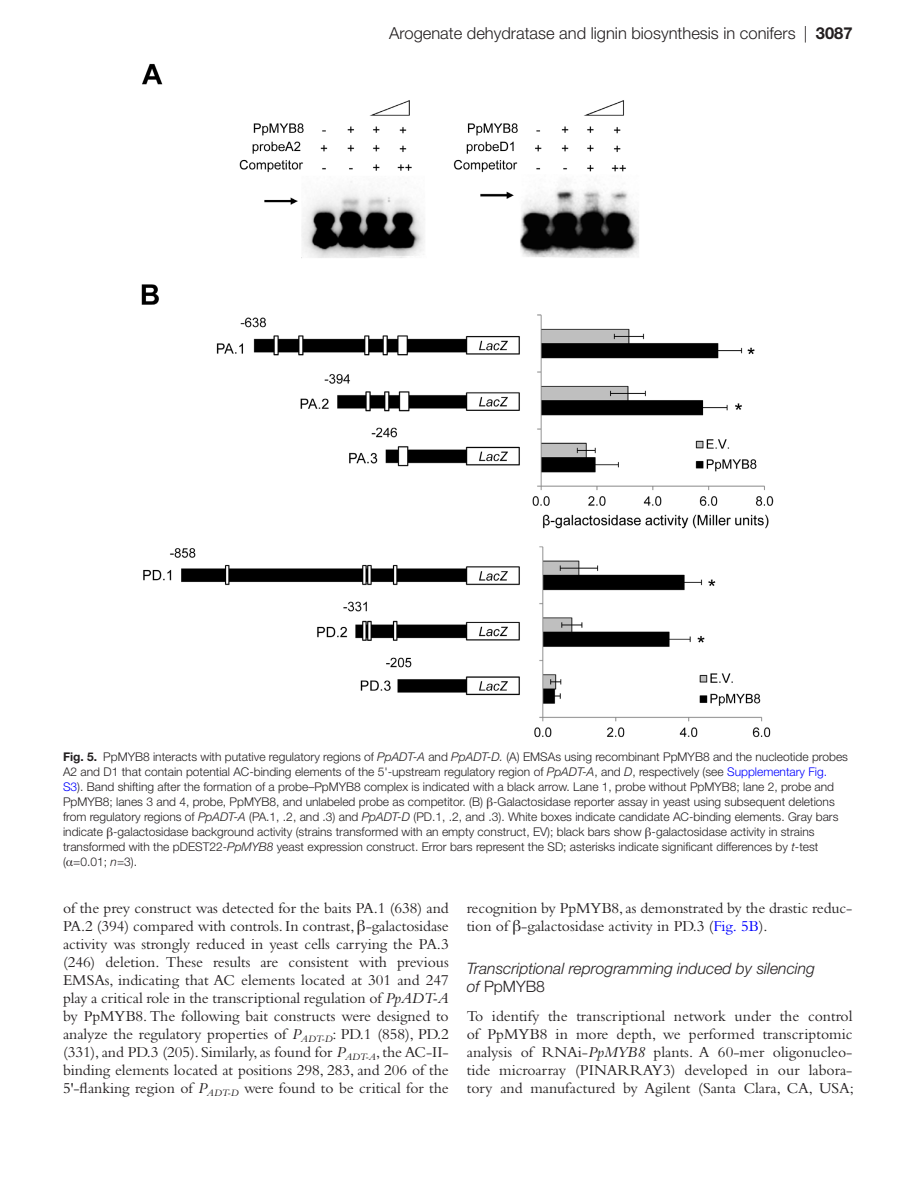
<style>
.page{position:relative;width:919px;height:1187px;background:#fff}
.page>*{position:absolute;margin:0;border:0;box-sizing:border-box;transform-origin:0 0}
.t1{font:300 16.5px "Helvetica Neue LT Std";color:#231f20}
.t2{font:15.75px/18px "Bembo Std";letter-spacing:-.005em;color:#231f20;text-align:justify}
.t3{font:italic 300 15.75px/18px "Helvetica Neue LT Std";color:#231f20}
.t4{font:300 12px/15px "Helvetica Neue LT Std";color:#231f20}
.s1{font-weight:700}
.s2{font-style:italic}
.s3{color:#00f}
.s4{font-family:"Gandhari Unicode";font-weight:400}
.s5{font-family:"Gandhari Unicode"}
.s6{font-style:normal}
</style>
<div class="page">
<img style="left:142px;top:63px;width:631px;height:674px">
<p class="t1" style="left:389px;top:23px;width:465px">Arogenate dehydratase and lignin biosynthesis in conifers | <span class="s1">3087</span></p>
<p class="t4" style="left:63px;top:749px;width:786px"><span class="s1">Fig. 5.</span> PpMYB8 interacts with putative regulatory regions of <span class="s2">PpADT-A</span> and <span class="s2">PpADT-D.</span> (A) EMSAs using recombinant PpMYB8 and the nucleotide probes A2 and D1 that contain potential AC-binding elements of the 5'-upstream regulatory region of <span class="s2">PpADT-A</span>, and <span class="s2">D</span>, respectively (see <span class="s3">Supplementary Fig.<br>S3</span>). Band shifting after the formation of a probe–PpMYB8 complex is indicated with a black arrow. Lane 1, probe without PpMYB8; lane 2, probe and PpMYB8; lanes 3 and 4, probe, PpMYB8, and unlabeled probe as competitor. (B) <span class="s4">β</span>-Galactosidase reporter assay in yeast using subsequent deletions from regulatory regions of <span class="s2">PpADT-A</span> (PA.1, .2, and .3) and <span class="s2">PpADT-D</span> (PD.1, .2, and .3). White boxes indicate candidate AC-binding elements. Gray bars indicate <span class="s4">β</span>-galactosidase background activity (strains transformed with an empty construct, EV); black bars show <span class="s4">β</span>-galactosidase activity in strains transformed with the pDEST22-<span class="s2">PpMYB8</span> yeast expression construct. Error bars represent the SD; asterisks indicate significant differences by <span class="s2">t</span>-test (<span class="s4">α</span><span class="s2">=</span>0.01; <span class="s2">n</span>=3).</p>
<p class="t2" style="left:63px;top:898px;width:387px">of the prey construct was detected for the baits PA.1 (638) and PA.2 (394) compared with controls. In contrast, <span class="s5">β</span>-galactosidase activity was strongly reduced in yeast cells carrying the PA.3 (246) deletion. These results are consistent with previous EMSAs, indicating that AC elements located at 301 and 247 play a critical role in the transcriptional regulation of <span class="s2">PpADT-A </span>by PpMYB8. The following bait constructs were designed to analyze the regulatory properties of <span class="s2">P</span><sub>ADT-D</sub>: PD.1 (858), PD.2 (331), and PD.3 (205). Similarly, as found for <span class="s2">P</span><sub>ADT-A</sub>, the AC-II&shy;binding elements located at positions 298, 283, and 206 of the 5'-flanking region of <span class="s2">P</span><sub>ADT-D</sub> were found to be critical for the</p>
<p class="t2" style="left:466px;top:898px;width:387px">recognition by PpMYB8, as demonstrated by the drastic reduc&shy;tion of <span class="s5">β</span>-galactosidase activity in PD.3 (<span class="s3">Fig. 5B</span>).</p>
<p class="t3" style="left:466px;top:959px;width:350px">Transcriptional reprogramming induced by silencing of <span class="s6">PpMYB8</span></p>
<p class="t2" style="left:466px;top:1006px;width:389px">To identify the transcriptional network under the control of PpMYB8 in more depth, we performed transcriptomic analysis of RNAi-<span class="s2">PpMYB8</span> plants. A 60-mer oligonucleo&shy;tide microarray (PINARRAY3) developed in our labora&shy;tory and manufactured by Agilent (Santa Clara, CA, USA;</p>
</div>
